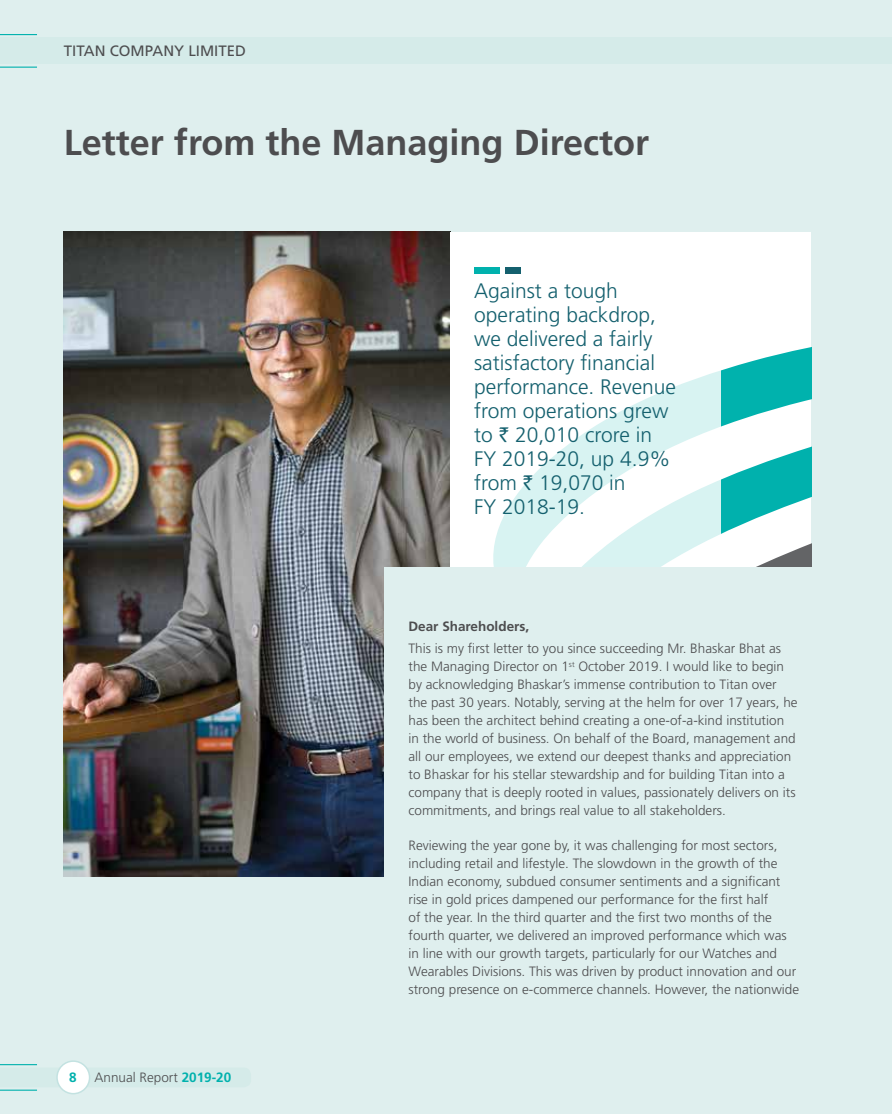
<style>
.page{position:relative;width:892px;height:1114px;background:#fff}
.page>*{position:absolute;margin:0;border:0;box-sizing:border-box;transform-origin:0 0}
.t1{font:700 36px "Frutiger LT Std";color:#4d4d4f}
.t2{font:300 21px/24px "Frutiger LT Std";color:#14606e}
.t3{font:15px "Frutiger LT Std";color:#4d4d4f}
.t4{font:300 13.5px/18px "Frutiger LT Std";color:#4d4d4f}
.t5{font:700 13.5px "Frutiger LT Std";color:#4d4d4f}
.t6{font:700 13.5px "Frutiger LT Std";color:#00b1ad}
.s1{font-family:"Rupee";font-weight:400}
.s2{font-weight:700;color:#00b1ad}
</style>
<div class="page">
<div style="left:0;top:0;width:891px;height:1114px;background:#dfefee"></div>
<img style="left:64px;top:232px;width:386px;height:644px">
<svg style="left:450px;top:232px;width:360px;height:335px;background:#c3ebea"></svg>
<svg style="left:474px;top:246px;width:246px;height:321px;fill:#fff"></svg>
<div style="left:474px;top:267px;width:26px;height:7px;background:#00b1ad"></div>
<div style="left:505px;top:267px;width:15px;height:7px;background:#14606e"></div>
<div style="left:384px;top:567px;width:482px;height:492px;background:#dfefee"></div>
<svg style="left:56px;top:1067px;width:35px;height:20px"></svg>
<div style="left:57px;top:1061px;width:32px;height:32px;background:#fff;border-radius:50%"></div>
<div style="left:56px;top:1060px;width:34px;height:34px;border:2px solid #c3e2e1;border-radius:50%"></div>
<div style="left:0;top:37px;width:891px;height:27px;background:#d5ebe9"></div>
<hr style="left:0;top:34px;width:37px;height:1px;background:#00b1ad">
<hr style="left:0;top:67px;width:37px;height:1px;background:#00b1ad">
<hr style="left:0;top:1064px;width:37px;height:1px;background:#00b1ad">
<hr style="left:0;top:1089px;width:37px;height:1px;background:#00b1ad">
<p class="t3" style="left:64px;top:42px;width:183px">TITAN COMPANY LIMITED</p>
<h1 class="t1" style="left:64px;top:121px;width:586px">Letter from the Managing Director</h1>
<h2 class="t2" style="left:474px;top:279px;width:203px">Against a tough operating backdrop, we delivered a fairly satisfactory financial performance. Revenue from operations grew to <span class="s1">`</span> 20,010 crore in<br>FY 2019-20, up 4.9% from <span class="s1">`</span> 19,070 in<br>FY 2018-19.</h2>
<p class="t6" style="left:69px;top:1069px;width:9px">8</p>
<p class="t4" style="left:94px;top:1069px;width:138px">Annual Report <span class="s2">2019-20</span></p>
<p class="t5" style="left:408px;top:618px;width:122px">Dear Shareholders,</p>
<p class="t4" style="left:408px;top:640px;width:390px">This is my first letter to you since succeeding Mr. Bhaskar Bhat as the Managing Director on 1<sup>st</sup> October 2019. I would like to begin by acknowledging Bhaskar’s immense contribution to Titan over the past 30 years. Notably, serving at the helm for over 17 years, he has been the architect behind creating a one-of-a-kind institution in the world of business. On behalf of the Board, management and all our employees, we extend our deepest thanks and appreciation to Bhaskar for his stellar stewardship and for building Titan into a company that is deeply rooted in values, passionately delivers on its commitments, and brings real value to all stakeholders.</p>
<p class="t4" style="left:408px;top:837px;width:392px">Reviewing the year gone by, it was challenging for most sectors, including retail and lifestyle. The slowdown in the growth of the Indian economy, subdued consumer sentiments and a significant rise in gold prices dampened our performance for the first half<br>of the year. In the third quarter and the first two months of the fourth quarter, we delivered an improved performance which was in line with our growth targets, particularly for our Watches and Wearables Divisions. This was driven by product innovation and our strong presence on e-commerce channels. However, the nationwide</p>
</div>
